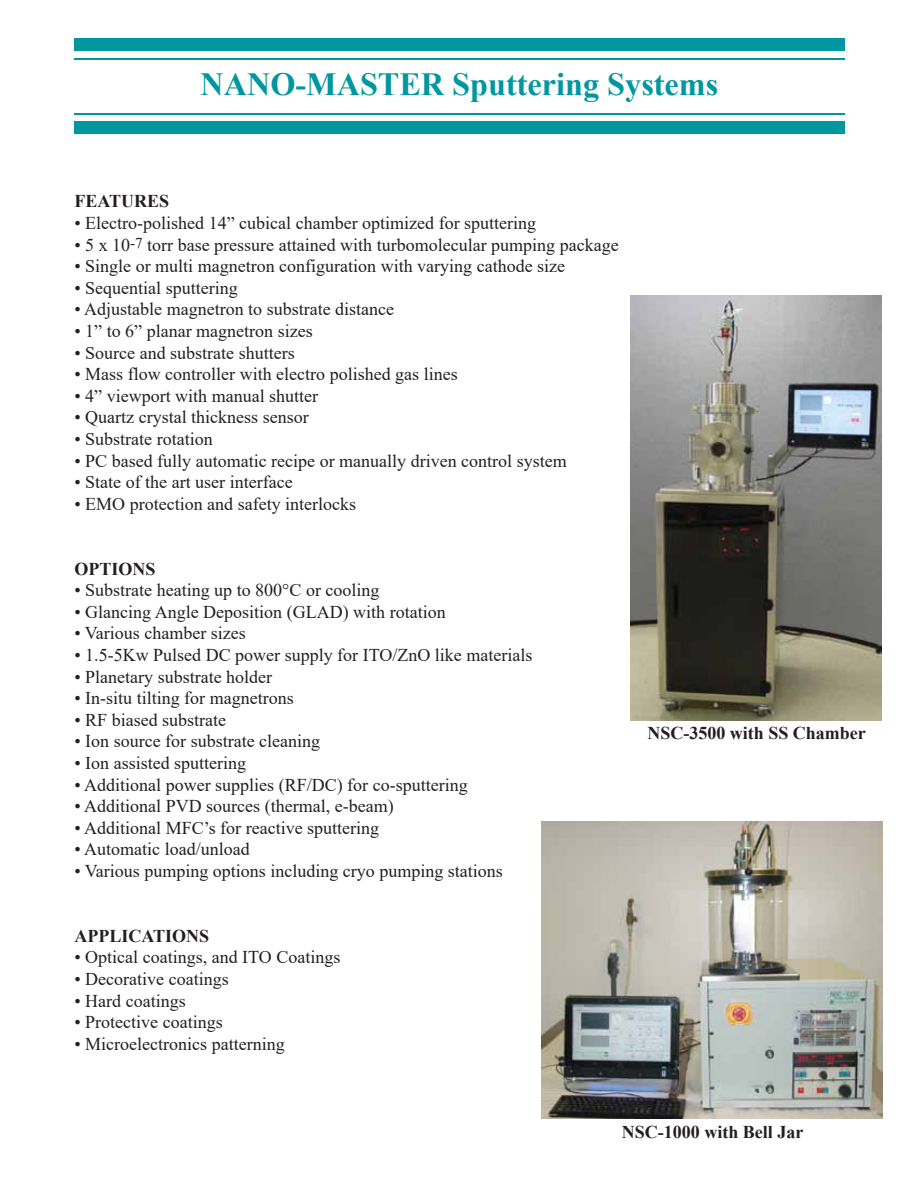
<style>
.page{position:relative;width:918px;height:1188px;background:#fff}
.page>*{position:absolute;margin:0;border:0;box-sizing:border-box;transform-origin:0 0}
.t1{font:700 32.25px "Times New Roman";color:#0097a0}
.t2{font:18px "Times New Roman";color:#231f20}
.t3{font:700 18px "Times New Roman";color:#231f20}
</style>
<div class="page">
<div style="left:74px;top:39px;width:771px;height:12px;background:#0097a0"></div>
<div style="left:74px;top:122px;width:771px;height:12px;background:#0097a0"></div>
<hr style="left:74px;top:58px;width:771px;height:2px;background:#0097a0">
<hr style="left:74px;top:113px;width:771px;height:2px;background:#0097a0">
<img style="left:541px;top:821px;width:342px;height:298px">
<img style="left:631px;top:295px;width:251px;height:425px">
<h1 class="t1" style="left:201px;top:61px;width:519px">NANO-MASTER Sputtering Systems</h1>
<p class="t3" style="left:74px;top:188px;width:96px">FEATURES</p>
<p class="t2" style="left:74px;top:210px;width:463px">• Electro-polished 14” cubical chamber optimized for sputtering</p>
<p class="t2" style="left:74px;top:232px;width:546px">• 5 x 10<sup>-7</sup> torr base pressure attained with turbomolecular pumping package</p>
<p class="t2" style="left:75px;top:254px;width:492px">• Single or multi magnetron configuration with varying cathode size</p>
<p class="t2" style="left:75px;top:275px;width:165px">• Sequential sputtering</p>
<p class="t2" style="left:75px;top:297px;width:321px">• Adjustable magnetron to substrate distance</p>
<p class="t2" style="left:75px;top:318px;width:240px">• 1” to 6” planar magnetron sizes</p>
<p class="t2" style="left:75px;top:340px;width:222px">• Source and substrate shutters</p>
<p class="t2" style="left:75px;top:362px;width:385px">• Mass flow controller with electro polished gas lines</p>
<p class="t2" style="left:75px;top:383px;width:245px">• 4” viewport with manual shutter</p>
<p class="t2" style="left:75px;top:405px;width:236px">• Quartz crystal thickness sensor</p>
<p class="t2" style="left:75px;top:426px;width:140px">• Substrate rotation</p>
<p class="t2" style="left:75px;top:448px;width:494px">• PC based fully automatic recipe or manually driven control system</p>
<p class="t2" style="left:75px;top:470px;width:220px">• State of the art user interface</p>
<p class="t2" style="left:75px;top:491px;width:283px">• EMO protection and safety interlocks</p>
<p class="t3" style="left:75px;top:556px;width:83px">OPTIONS</p>
<p class="t2" style="left:75px;top:578px;width:306px">• Substrate heating up to 800°C or cooling</p>
<p class="t2" style="left:75px;top:599px;width:373px">• Glancing Angle Deposition (GLAD) with rotation</p>
<p class="t2" style="left:75px;top:621px;width:173px">• Various chamber sizes</p>
<p class="t2" style="left:75px;top:642px;width:459px">• 1.5-5Kw Pulsed DC power supply for ITO/ZnO like materials</p>
<p class="t2" style="left:75px;top:664px;width:199px">• Planetary substrate holder</p>
<p class="t2" style="left:75px;top:686px;width:221px">• In-situ tilting for magnetrons</p>
<p class="t2" style="left:75px;top:707px;width:153px">• RF biased substrate</p>
<p class="t2" style="left:75px;top:729px;width:247px">• Ion source for substrate cleaning</p>
<p class="t2" style="left:75px;top:750px;width:173px">• Ion assisted sputtering</p>
<p class="t2" style="left:75px;top:772px;width:395px">• Additional power supplies (RF/DC) for co-sputtering</p>
<p class="t2" style="left:75px;top:794px;width:321px">• Additional PVD sources (thermal, e-beam)</p>
<p class="t2" style="left:75px;top:815px;width:306px">• Additional MFC’s for reactive sputtering</p>
<p class="t2" style="left:75px;top:837px;width:177px">• Automatic load/unload</p>
<p class="t2" style="left:75px;top:858px;width:430px">• Various pumping options including cryo pumping stations</p>
<p class="t3" style="left:75px;top:923px;width:136px">APPLICATIONS</p>
<p class="t2" style="left:75px;top:945px;width:267px">• Optical coatings, and ITO Coatings</p>
<p class="t2" style="left:75px;top:966px;width:156px">• Decorative coatings</p>
<p class="t2" style="left:75px;top:988px;width:113px">• Hard coatings</p>
<p class="t2" style="left:75px;top:1010px;width:150px">• Protective coatings</p>
<p class="t2" style="left:75px;top:1031px;width:212px">• Microelectronics patterning</p>
<p class="t3" style="left:647px;top:720px;width:220px">NSC-3500 with SS Chamber</p>
<p class="t3" style="left:622px;top:1119px;width:183px">NSC-1000 with Bell Jar</p>
</div>
